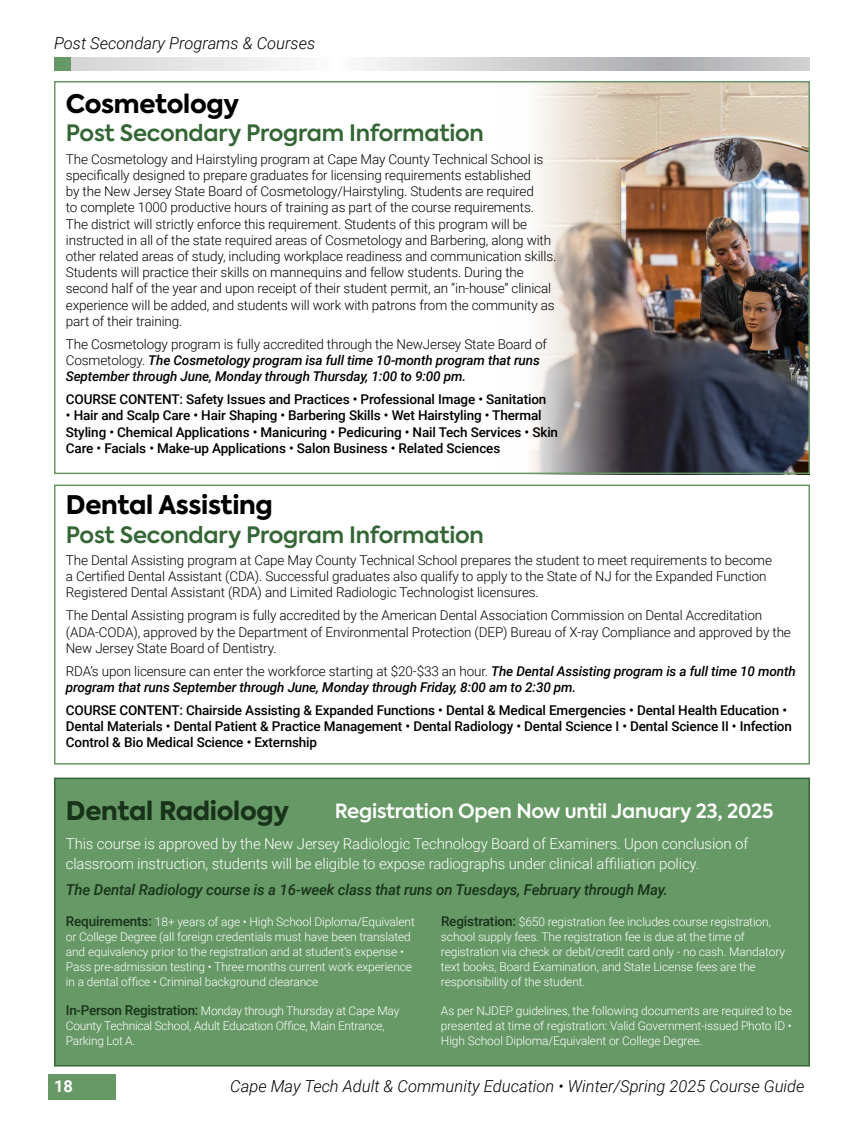
<style>
.page{position:relative;width:864px;height:1134px;background:#fff}
.page>*{position:absolute;margin:0;border:0;box-sizing:border-box;transform-origin:0 0}
.t1{font:800 25.5px "Axiforma";letter-spacing:-.01em;color:#000}
.t2{font:800 25.5px "Axiforma";letter-spacing:-.01em;color:#183319}
.t3{font:600 22.5px "Axiforma";letter-spacing:-.01em;color:#346635}
.t4{font:600 19.5px "Axiforma";letter-spacing:-.01em;color:#fff}
.t5{font:italic 300 16.5px "Roboto";color:#000}
.t6{font:700 16.5px "Roboto";color:#fff}
.t7{font:300 15px/19.5px "Roboto";letter-spacing:-.01em;color:#fff}
.t8{font:italic 500 15px "Roboto";letter-spacing:-.01em;color:#183319}
.t9{font:300 13.5px/16.2px "Roboto";letter-spacing:-.01em;color:#000}
.t10{font:500 13.5px/16.2px "Roboto";letter-spacing:-.01em;color:#000}
.t11{font:italic 500 13.5px/16.2px "Roboto";letter-spacing:-.01em;color:#000}
.t12{font:300 12px/15px "Roboto";letter-spacing:-.01em;color:#fff}
.s1{font-weight:300;font-style:normal}
.s2{font-weight:500;font-size:13.5px;color:#183319}
</style>
<div class="page">
<div style="left:54px;top:778px;width:756px;height:288px;background:#696;border:2px solid #346635"></div>
<img style="left:530px;top:84px;width:277px;height:387px">
<svg style="left:71px;top:57px;width:739px;height:13px"></svg>
<div style="left:54px;top:57px;width:17px;height:13px;background:#696"></div>
<div style="left:48px;top:1074px;width:68px;height:26px;background:#679966"></div>
<div style="left:54px;top:81px;width:756px;height:393px;border:2px solid #679966"></div>
<div style="left:54px;top:485px;width:756px;height:280px;border:2px solid #679966"></div>
<p class="t5" style="left:54px;top:31px;width:263px">Post Secondary Programs &amp; Courses</p>
<h1 class="t1" style="left:66px;top:86px;width:175px">Cosmetology</h1>
<h2 class="t3" style="left:66px;top:118px;width:419px">Post Secondary Program Information</h2>
<p class="t9" style="left:66px;top:150px;width:492px">The Cosmetology and Hairstyling program at Cape May County Technical School is specifically designed to prepare graduates for licensing requirements established<br>by the New Jersey State Board of Cosmetology/Hairstyling. Students are required<br>to complete 1000 productive hours of training as part of the course requirements.<br>The district will strictly enforce this requirement. Students of this program will be instructed in all of the state required areas of Cosmetology and Barbering, along with other related areas of study, including workplace readiness and communication skills.<br>Students will practice their skills on mannequins and fellow students. During the second half of the year and upon receipt of their student permit, an “in-house” clinical experience will be added, and students will work with patrons from the community as part of their training.</p>
<p class="t11" style="left:66px;top:335px;width:483px"><span class="s1">The Cosmetology program is fully accredited through the NewJersey State Board of<br>Cosmetology.</span> The Cosmetology program isa full time 10-month program that runs<br>September through June, Monday through Thursday, 1:00 to 9:00 pm.</p>
<p class="t10" style="left:66px;top:391px;width:482px">COURSE CONTENT: Safety Issues and Practices • Professional Image • Sanitation</p>
<p class="t10" style="left:66px;top:407px;width:494px">• Hair and Scalp Care • Hair Shaping • Barbering Skills • Wet Hairstyling • Thermal<br>Styling • Chemical Applications • Manicuring • Pedicuring • Nail Tech Services • Skin<br>Care • Facials • Make-up Applications • Salon Business • Related Sciences</p>
<h1 class="t1" style="left:66px;top:487px;width:209px">Dental Assisting</h1>
<h2 class="t3" style="left:66px;top:519px;width:419px">Post Secondary Program Information</h2>
<p class="t9" style="left:66px;top:552px;width:708px">The Dental Assisting program at Cape May County Technical School prepares the student to meet requirements to become a Certified Dental Assistant (CDA). Successful graduates also qualify to apply to the State of NJ for the Expanded Function<br>Registered Dental Assistant (RDA) and Limited Radiologic Technologist licensures.</p>
<p class="t9" style="left:66px;top:607px;width:727px">The Dental Assisting program is fully accredited by the American Dental Association Commission on Dental Accreditation (ADA-CODA), approved by the Department of Environmental Protection (DEP) Bureau of X-ray Compliance and approved by the<br>New Jersey State Board of Dentistry.</p>
<p class="t11" style="left:66px;top:662px;width:731px"><span class="s1">RDA’s upon licensure can enter the workforce starting at $20-$33 an hour.</span> The Dental Assisting program is a full time 10 month program that runs September through June, Monday through Friday, 8:00 am to 2:30 pm.</p>
<p class="t10" style="left:66px;top:701px;width:728px">COURSE CONTENT: Chairside Assisting &amp; Expanded Functions • Dental &amp; Medical Emergencies • Dental Health Education •<br>Dental Materials • Dental Patient &amp; Practice Management • Dental Radiology • Dental Science I • Dental Science II • Infection<br>Control &amp; Bio Medical Science • Externship</p>
<h1 class="t2" style="left:66px;top:793px;width:225px">Dental Radiology</h1>
<h3 class="t4" style="left:335px;top:798px;width:440px">Registration Open Now until January 23, 2025</h3>
<p class="t7" style="left:66px;top:834px;width:684px">This course is approved by the New Jersey Radiologic Technology Board of Examiners. Upon conclusion of classroom instruction, students will be eligible to expose radiographs under clinical affiliation policy.</p>
<p class="t8" style="left:66px;top:879px;width:603px">The Dental Radiology course is a 16-week class that runs on Tuesdays, February through May.</p>
<p class="t12" style="left:66px;top:914px;width:351px"><span class="s2">Requirements:</span> 18+ years of age • High School Diploma/Equivalent or College Degree (all foreign credentials must have been translated and equivalency prior to the registration and at student’s expense • Pass pre-admission testing • Three months current work experience in a dental office • Criminal background clearance</p>
<p class="t12" style="left:66px;top:1002px;width:335px"><span class="s2">In-Person Registration:</span> Monday through Thursday at Cape May<br>County Technical School, Adult Education Office, Main Entrance,<br>Parking Lot A.</p>
<p class="t12" style="left:441px;top:914px;width:346px"><span class="s2">Registration:</span> $650 registration fee includes course registration, school supply fees. The registration fee is due at the time of registration via check or debit/credit card only - no cash. Mandatory text books, Board Examination, and State License fees are the responsibility of the student.</p>
<p class="t12" style="left:441px;top:1002px;width:352px;text-align:justify">As per NJDEP guidelines, the following documents are required to be presented at time of registration: Valid Government-issued Photo ID • High School Diploma/Equivalent or College Degree.</p>
<p class="t6" style="left:54px;top:1075px;width:20px">18</p>
<p class="t5" style="left:230px;top:1075px;width:576px">Cape May Tech Adult &amp; Community Education • Winter/Spring 2025 Course Guide</p>
</div>
